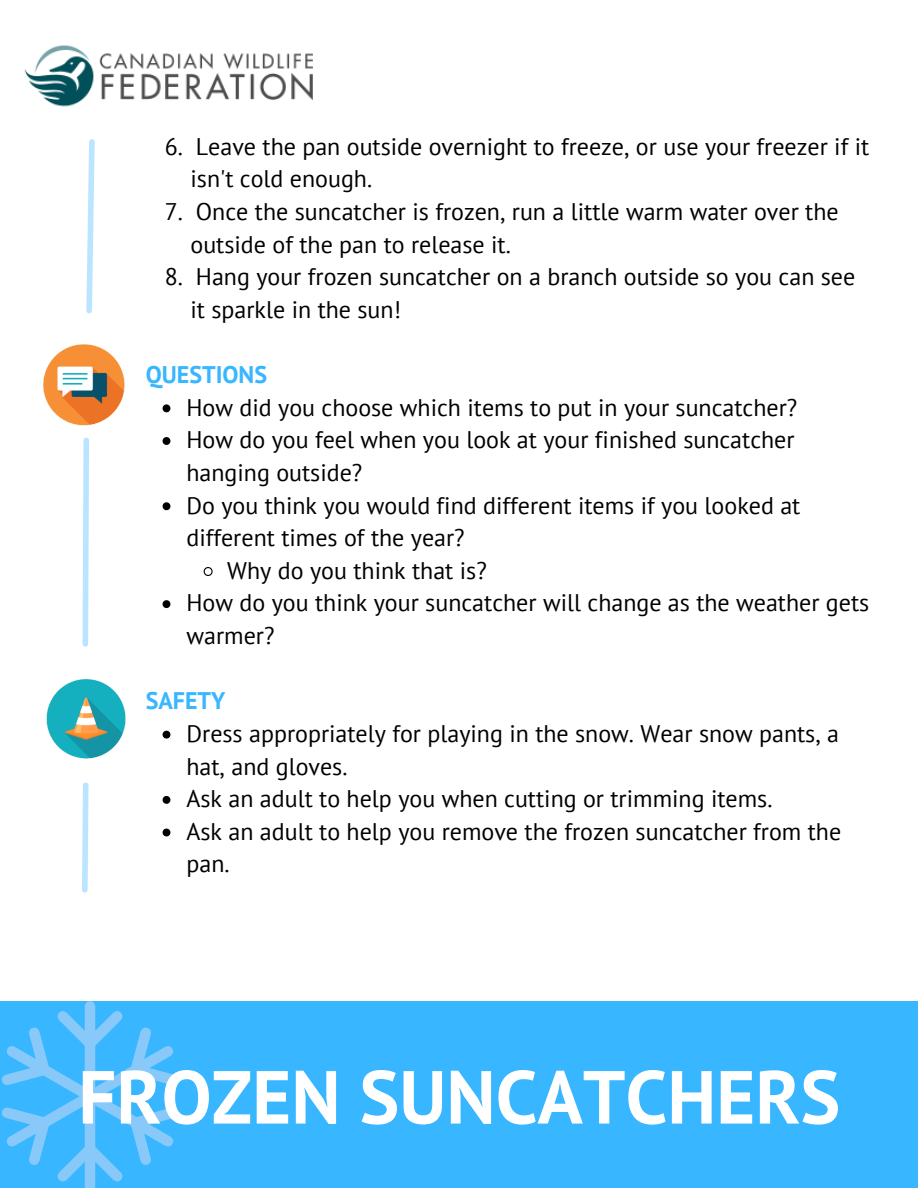
<style>
.page{position:relative;width:918px;height:1188px;background:#fff}
.page>*{position:absolute;margin:0;border:0;box-sizing:border-box;transform-origin:0 0}
.t1{font:700 75px "PT Sans";color:#fff}
.t2{font:24px/32.7px "PT Sans";color:#000}
.t3{font:700 24px "PT Sans";color:#38b6ff}
</style>
<div class="page">
<svg style="left:163px;top:404px;width:7px;height:8px"></svg>
<svg style="left:163px;top:437px;width:7px;height:8px"></svg>
<svg style="left:163px;top:502px;width:7px;height:8px"></svg>
<svg style="left:203px;top:567px;width:10px;height:9px"></svg>
<svg style="left:163px;top:600px;width:7px;height:8px"></svg>
<svg style="left:163px;top:731px;width:7px;height:8px"></svg>
<svg style="left:163px;top:796px;width:7px;height:8px"></svg>
<svg style="left:163px;top:829px;width:7px;height:7px"></svg>
<img style="left:46px;top:678px;width:80px;height:81px">
<img style="left:43px;top:344px;width:82px;height:82px">
<svg style="left:82px;top:437px;width:7px;height:210px"></svg>
<svg style="left:82px;top:782px;width:7px;height:111px"></svg>
<svg style="left:86px;top:150px;width:9px;height:164px"></svg>
<img style="left:24px;top:45px;width:289px;height:105px">
<div style="left:0;top:1001px;width:918px;height:187px;background:#38b6ff"></div>
<svg style="left:2px;top:1001px;width:176px;height:187px"></svg>
<p class="t2" style="left:165px;top:129px;width:706px">6. Leave the pan outside overnight to freeze, or use your freezer if it</p>
<p class="t2" style="left:191px;top:162px;width:183px">isn't cold enough.</p>
<p class="t2" style="left:165px;top:195px;width:675px">7. Once the suncatcher is frozen, run a little warm water over the</p>
<p class="t2" style="left:191px;top:227px;width:322px">outside of the pan to release it.</p>
<p class="t2" style="left:165px;top:260px;width:692px">8. Hang your frozen suncatcher on a branch outside so you can see</p>
<p class="t2" style="left:191px;top:293px;width:212px">it sparkle in the sun!</p>
<p class="t3" style="left:146px;top:359px;width:123px">QUESTIONS</p>
<p class="t2" style="left:186px;top:390px;width:612px">How did you choose which items to put in your suncatcher?</p>
<p class="t2" style="left:186px;top:423px;width:610px">How do you feel when you look at your finished suncatcher hanging outside?</p>
<p class="t2" style="left:186px;top:488px;width:615px">Do you think you would find different items if you looked at different times of the year?</p>
<p class="t2" style="left:227px;top:554px;width:261px">Why do you think that is?</p>
<p class="t2" style="left:186px;top:586px;width:684px">How do you think your suncatcher will change as the weather gets warmer?</p>
<p class="t3" style="left:146px;top:685px;width:81px">SAFETY</p>
<p class="t2" style="left:186px;top:717px;width:654px">Dress appropriately for playing in the snow. Wear snow pants, a hat, and gloves.</p>
<p class="t2" style="left:186px;top:782px;width:588px">Ask an adult to help you when cutting or trimming items.</p>
<p class="t2" style="left:186px;top:815px;width:656px">Ask an adult to help you remove the frozen suncatcher from the pan.</p>
<p class="t1" style="left:78px;top:1047px;width:763px">FROZEN SUNCATCHERS</p>
</div>
